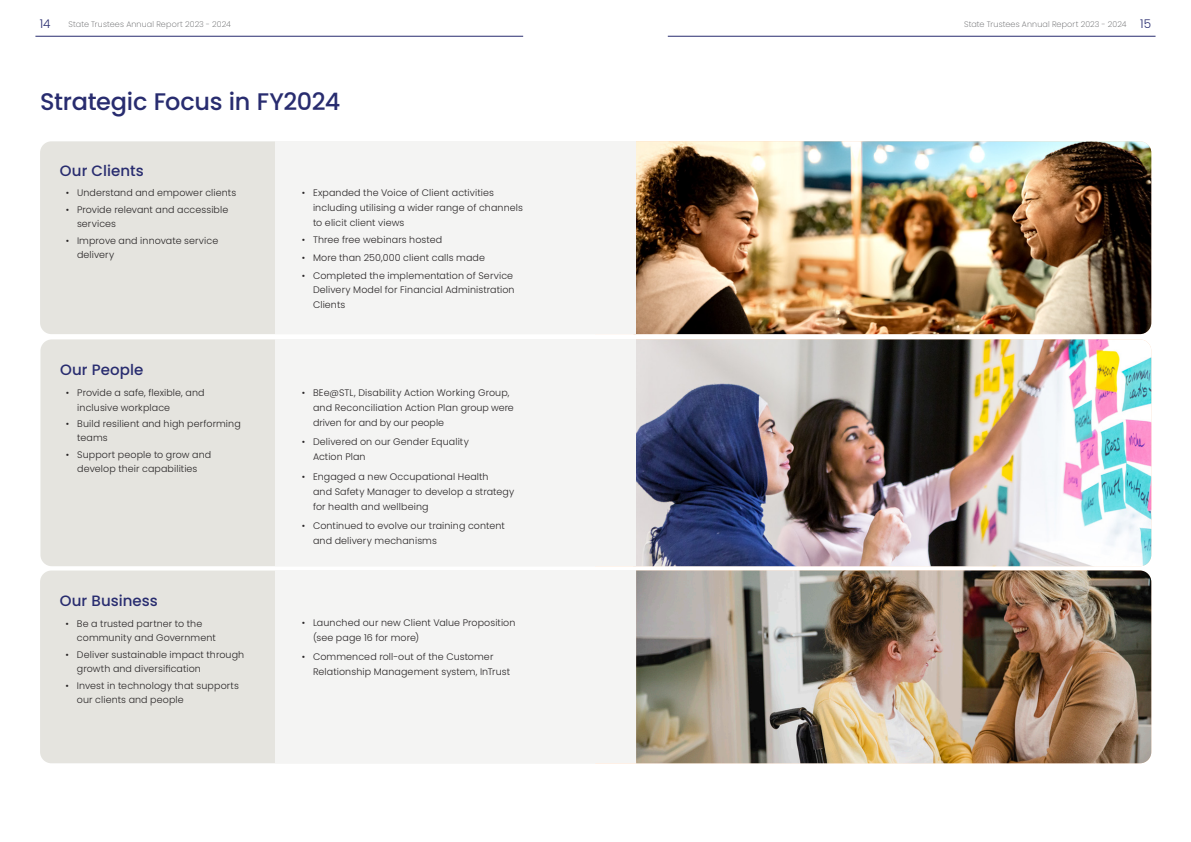
<style>
.page{position:relative;width:1191px;height:842px;background:#fff}
.page>*{position:absolute;margin:0;border:0;box-sizing:border-box;transform-origin:0 0}
.Headers{font:500 24px "Poppins";letter-spacing:-.01em;color:#282c6f}
.Headers_-_Paragraph{font:500 15px "Poppins";letter-spacing:.005em;color:#282c6f}
.t1{font:300 12px "Poppins";color:#282c6f}
.t2{font:300 9.5px/14.8px "Poppins";letter-spacing:.01em;color:#282526}
.t3{font:200 8px "Poppins";letter-spacing:.015em;color:#57585a}
.s1{font-weight:300;font-size:12px;color:#282c6f}
</style>
<div class="page">
<img style="left:636px;top:570px;width:515px;height:193px">
<img style="left:636px;top:141px;width:515px;height:193px">
<img style="left:636px;top:339px;width:515px;height:227px">
<div style="left:40px;top:570px;width:235px;height:193px;background:#e5e4df"></div>
<div style="left:40px;top:141px;width:235px;height:193px;background:#e5e4df"></div>
<div style="left:40px;top:339px;width:235px;height:227px;background:#e5e4df"></div>
<div style="left:275px;top:570px;width:361px;height:193px;background:#f4f4f3"></div>
<div style="left:275px;top:141px;width:361px;height:193px;background:#f4f4f3"></div>
<div style="left:275px;top:339px;width:361px;height:227px;background:#f4f4f3"></div>
<hr style="left:35px;top:36px;width:488px;height:1px;background:#282c6f">
<hr style="left:668px;top:36px;width:487px;height:1px;background:#282c6f">
<p class="t1" style="left:40px;top:17px;width:12px">14</p>
<p class="t3" style="left:68px;top:20px;width:164px">State Trustees Annual Report 2023 - 2024</p>
<p class="t3" style="left:964px;top:20px;width:189px">State Trustees Annual Report 2023 - 2024 <span class="s1">15</span></p>
<p class="Headers" style="left:40px;top:88px;width:302px">Strategic Focus in FY2024</p>
<p class="Headers_-_Paragraph" style="left:60px;top:162px;width:85px">Our Clients</p>
<p class="t2" style="left:66px;top:186px;width:172px">• Understand and empower clients</p>
<p class="t2" style="left:77px;top:202px;width:153px;text-indent:-11px">• Provide relevant and accessible services</p>
<p class="t2" style="left:77px;top:233px;width:143px;text-indent:-11px">• Improve and innovate service delivery</p>
<p class="Headers_-_Paragraph" style="left:60px;top:361px;width:85px">Our People</p>
<p class="t2" style="left:77px;top:385px;width:129px;text-indent:-11px">• Provide a safe, flexible, and inclusive workplace</p>
<p class="t2" style="left:77px;top:416px;width:165px;text-indent:-11px">• Build resilient and high performing teams</p>
<p class="t2" style="left:66px;top:447px;width:147px;text-align:center">• Support people to grow and develop their capabilities</p>
<p class="Headers_-_Paragraph" style="left:60px;top:592px;width:100px">Our Business</p>
<p class="t2" style="left:77px;top:616px;width:140px;text-indent:-11px">• Be a trusted partner to the community and Government</p>
<p class="t2" style="left:77px;top:647px;width:169px;text-indent:-11px">• Deliver sustainable impact through growth and diversification</p>
<p class="t2" style="left:77px;top:678px;width:163px;text-indent:-11px">• Invest in technology that supports our clients and people</p>
<p class="t2" style="left:313px;top:186px;width:211px;text-indent:-11px">• Expanded the Voice of Client activities including utilising a wider range of channels to elicit client views</p>
<p class="t2" style="left:302px;top:233px;width:142px">• Three free webinars hosted</p>
<p class="t2" style="left:302px;top:250px;width:185px">• More than 250,000 client calls made</p>
<p class="t2" style="left:313px;top:268px;width:203px;text-indent:-11px">• Completed the implementation of Service<br>Delivery Model for Financial Administration<br>Clients</p>
<p class="t2" style="left:313px;top:385px;width:202px;text-indent:-11px">• BEe@STL, Disability Action Working Group, and Reconciliation Action Plan group were driven for and by our people</p>
<p class="t2" style="left:313px;top:435px;width:157px;text-indent:-11px">• Delivered on our Gender Equality<br>Action Plan</p>
<p class="t2" style="left:313px;top:469px;width:203px;text-indent:-11px">• Engaged a new Occupational Health<br>and Safety Manager to develop a strategy for health and wellbeing</p>
<p class="t2" style="left:313px;top:518px;width:193px;text-indent:-11px">• Continued to evolve our training content and delivery mechanisms</p>
<p class="t2" style="left:313px;top:615px;width:204px;text-indent:-11px">• Launched our new Client Value Proposition (see page 16 for more)</p>
<p class="t2" style="left:313px;top:649px;width:199px;text-indent:-11px">• Commenced roll-out of the Customer<br>Relationship Management system, InTrust</p>
</div>
